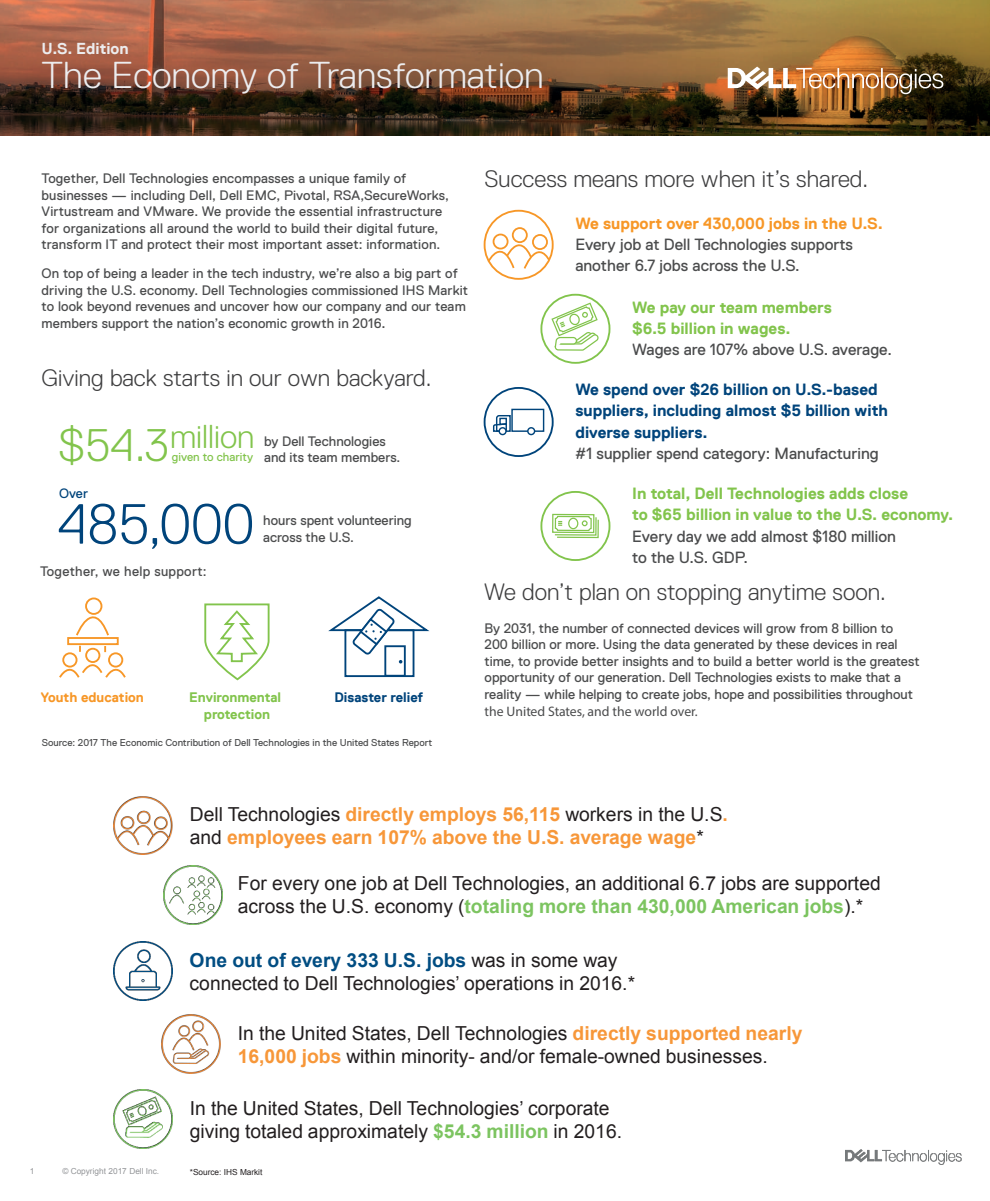
<style>
.page{position:relative;width:990px;height:1201px;background:#fff}
.page>*{position:absolute;margin:0;border:0;box-sizing:border-box;transform-origin:0 0}
.t1{font:300 56.5px "Dell Replica";color:#00447b}
.t2{font:300 45.62px "Dell Replica";color:#82c44c}
.t3{font:300 37.5px "Dell Replica";color:#ececee}
.t4{font:300 33.12px "Dell Replica";color:#82c44c}
.t5{font:300 23.75px "Dell Replica";color:#3e3e3f}
.t6{font:19.25px/23.1px "Arial";color:#231f20}
.t7{font:700 19.25px/23.1px "Arial";color:#f79739}
.t8{font:16.25px/21.2px "Dell Replica";color:#4b4c4d}
.t9{font:700 16.25px/21.2px "Dell Replica TT";color:#82c44c}
.t10{font:700 16.25px/21.2px "Dell Replica TT";color:#00447b}
.t11{font:700 16.25px "Dell Replica TT";color:#f79727}
.t12{font:700 15.88px "Dell Replica TT";color:#ececee}
.t13{font:13.75px/16.5px "Dell Replica";color:#4b4c4d}
.t14{font:13.75px "Myriad Pro";color:#4b4c4d}
.t15{font:13.75px "Dell Replica";letter-spacing:.02em;color:#4b4c4d}
.t16{font:700 13.75px/16.5px "Dell Replica TT";color:#82c44c;text-align:center}
.t17{font:700 13.75px "Dell Replica TT";color:#00447b}
.t18{font:700 13.75px "Dell Replica TT";color:#f79727}
.t19{font:13.5px "Dell Replica";color:#00447b}
.t20{font:10px "Dell Replica";color:#4b4c4d}
.t21{font:8.38px "Arial";letter-spacing:-.005em;color:#231f20}
.t22{font:8.25px "Arial";letter-spacing:-.005em;color:#939598}
.s1{font-size:15px}
.s2{font-size:12px;color:#82c44c}
.s3{font-weight:400;color:#231f20}
.s4{font-weight:700;color:#7cc460}
.s5{font-weight:700;color:#014d82}
.s6{font-weight:700;color:#f79739}
</style>
<div class="page">
<img style="left:0;top:0;width:990px;height:136px">
<img style="left:728px;top:67px;width:215px;height:27px">
<div style="left:67px;top:637px;width:52px;height:8px;border:2px solid #f79727"></div>
<svg style="left:59px;top:646px;width:67px;height:32px"></svg>
<svg style="left:75px;top:597px;width:36px;height:41px"></svg>
<svg style="left:204px;top:603px;width:66px;height:78px"></svg>
<div style="left:344px;top:629px;width:70px;height:48px;border:2px solid #00447b"></div>
<div style="left:384px;top:645px;width:22px;height:32px;border:2px solid #00447b"></div>
<svg style="left:328px;top:596px;width:102px;height:67px"></svg>
<svg style="left:485px;top:225px;width:68px;height:46px"></svg>
<div style="left:484px;top:210px;width:70px;height:70px;border:2px solid #f79727;border-radius:50%"></div>
<div style="left:511px;top:409px;width:33px;height:23px;border:1px solid #00447b"></div>
<svg style="left:493px;top:415px;width:18px;height:18px"></svg>
<div style="left:499px;top:428px;width:7px;height:6px;background:#fff;border-radius:50%"></div>
<div style="left:499px;top:427px;width:8px;height:8px;border:1px solid #00447b;border-radius:50%"></div>
<div style="left:528px;top:428px;width:7px;height:6px;background:#fff;border-radius:50%"></div>
<div style="left:527px;top:427px;width:8px;height:8px;border:1px solid #00447b;border-radius:50%"></div>
<div style="left:484px;top:387px;width:70px;height:70px;border:2px solid #00447b;border-radius:50%"></div>
<div style="left:540px;top:294px;width:70px;height:70px;border:2px solid #82c44c;border-radius:50%"></div>
<svg style="left:551px;top:302px;width:49px;height:50px"></svg>
<div style="left:540px;top:491px;width:70px;height:70px;border:2px solid #82c44c;border-radius:50%"></div>
<div style="left:552px;top:514px;width:42px;height:19px;border:1px solid #82c44c"></div>
<svg style="left:554px;top:516px;width:45px;height:23px"></svg>
<div style="left:555px;top:516px;width:37px;height:15px;border:1px solid #82c44c;border-radius:2px"></div>
<img style="left:114px;top:796px;width:59px;height:59px">
<img style="left:163px;top:865px;width:59px;height:59px">
<img style="left:114px;top:1089px;width:59px;height:59px">
<img style="left:114px;top:942px;width:59px;height:58px">
<img style="left:161px;top:1014px;width:60px;height:59px">
<img style="left:845px;top:1149px;width:117px;height:15px">
<p class="t12" style="left:42px;top:39px;width:88px">U.S. Edition</p>
<h3 class="t3" style="left:42px;top:55px;width:504px">The Economy of Transformation</h3>
<p class="t13" style="left:42px;top:170px;width:409px">Together, Dell Technologies encompasses a unique family of businesses — including Dell, Dell EMC, Pivotal, RSA,SecureWorks, Virtustream and VMware. We provide the essential infrastructure for organizations all around the world to build their digital future, transform IT and protect their most important asset: information.</p>
<p class="t13" style="left:42px;top:265px;width:428px">On top of being a leader in the tech industry, we’re also a big part of driving the U.S. economy. Dell Technologies commissioned IHS Markit to look beyond revenues and uncover how our company and our team members support the nation’s economic growth in 2016<span class="s1">.</span></p>
<h3 class="t5" style="left:42px;top:365px;width:391px">Giving back starts in our own backyard.</h3>
<h2 class="t2" style="left:58px;top:420px;width:112px">$54.3</h2>
<h3 class="t4" style="left:170px;top:419px;width:86px">million</h3>
<p class="t13" style="left:264px;top:433px;width:123px">by Dell Technologies</p>
<p class="t13" style="left:172px;top:449px;width:230px"><span class="s2">given to charity</span> and its team members.</p>
<p class="t19" style="left:59px;top:486px;width:30px">Over</p>
<h1 class="t1" style="left:58px;top:493px;width:198px">485,000</h1>
<p class="t15" style="left:40px;top:564px;width:168px">Together, we help support:</p>
<p class="t13" style="left:263px;top:512px;width:150px">hours spent volunteering across the U.S.</p>
<p class="t18" style="left:41px;top:690px;width:105px">Youth education</p>
<p class="t16" style="left:189px;top:689px;width:93px">Environmental protection</p>
<p class="t17" style="left:334px;top:690px;width:90px">Disaster relief</p>
<p class="t20" style="left:42px;top:737px;width:392px">Source: 2017 The Economic Contribution of Dell Technologies in the United States Report</p>
<h3 class="t5" style="left:485px;top:166px;width:385px">Success means more when it’s shared.</h3>
<p class="t11" style="left:575px;top:214px;width:309px">We support over 430,000 jobs in the U.S.</p>
<p class="t8" style="left:575px;top:234px;width:279px">Every job at Dell Technologies supports another 6.7 jobs across the U.S.</p>
<p class="t9" style="left:632px;top:296px;width:201px">We pay our team members $6.5 billion in wages.</p>
<p class="t8" style="left:632px;top:339px;width:261px">Wages are 107% above U.S. average.</p>
<p class="t10" style="left:575px;top:379px;width:314px">We spend over $26 billion on U.S.-based suppliers, including almost $5 billion with diverse suppliers.</p>
<p class="t8" style="left:575px;top:443px;width:305px">#1 supplier spend category: Manufacturing</p>
<p class="t9" style="left:632px;top:483px;width:323px">In total, Dell Technologies adds close<br>to $65 billion in value to the U.S. economy.</p>
<p class="t8" style="left:632px;top:526px;width:265px">Every day we add almost $180 million to the U.S. GDP.</p>
<h3 class="t5" style="left:484px;top:579px;width:403px">We don’t plan on stopping anytime soon.</h3>
<p class="t13" style="left:485px;top:620px;width:437px">By 2031, the number of connected devices will grow from 8 billion to 200 billion or more. Using the data generated by these devices in real time, to provide better insights and to build a better world is the greatest opportunity of our generation. Dell Technologies exists to make that a reality — while helping to create jobs, hope and possibilities throughout</p>
<p class="t14" style="left:485px;top:703px;width:214px">the United States, and the world over.</p>
<h3 class="t7" style="left:190px;top:803px;width:540px"><span class="s3">Dell Technologies</span> directly employs 56,115 <span class="s3">workers in the U.S</span>. <span class="s3">and</span> employees earn 107% above the U.S. average wage<span class="s3">*</span></h3>
<h3 class="t6" style="left:238px;top:872px;width:644px">For every one job at Dell Technologies, an additional 6.7 jobs are supported across the U.S. economy (<span class="s4">totaling more than 430,000 American jobs</span>).*</h3>
<h3 class="t6" style="left:190px;top:949px;width:447px"><span class="s5">One out of every 333 U.S. jobs</span> was in some way connected to Dell Technologies’ operations in 2016.*</h3>
<h3 class="t6" style="left:238px;top:1021px;width:566px">In the United States, Dell Technologies <span class="s6">directly supported nearly<br>16,000 jobs</span> within minority- and/or female-owned businesses.</h3>
<h3 class="t6" style="left:190px;top:1096px;width:434px">In the United States, Dell Technologies’ corporate giving totaled approximately <span class="s4">$54.3 million</span> in 2016.</h3>
<p class="t22" style="left:30px;top:1166px;width:6px">1</p>
<p class="t22" style="left:62px;top:1166px;width:98px">© Copyright 2017 Dell Inc.</p>
<p class="t21" style="left:190px;top:1166px;width:74px">*Source: IHS Markit</p>
</div>
